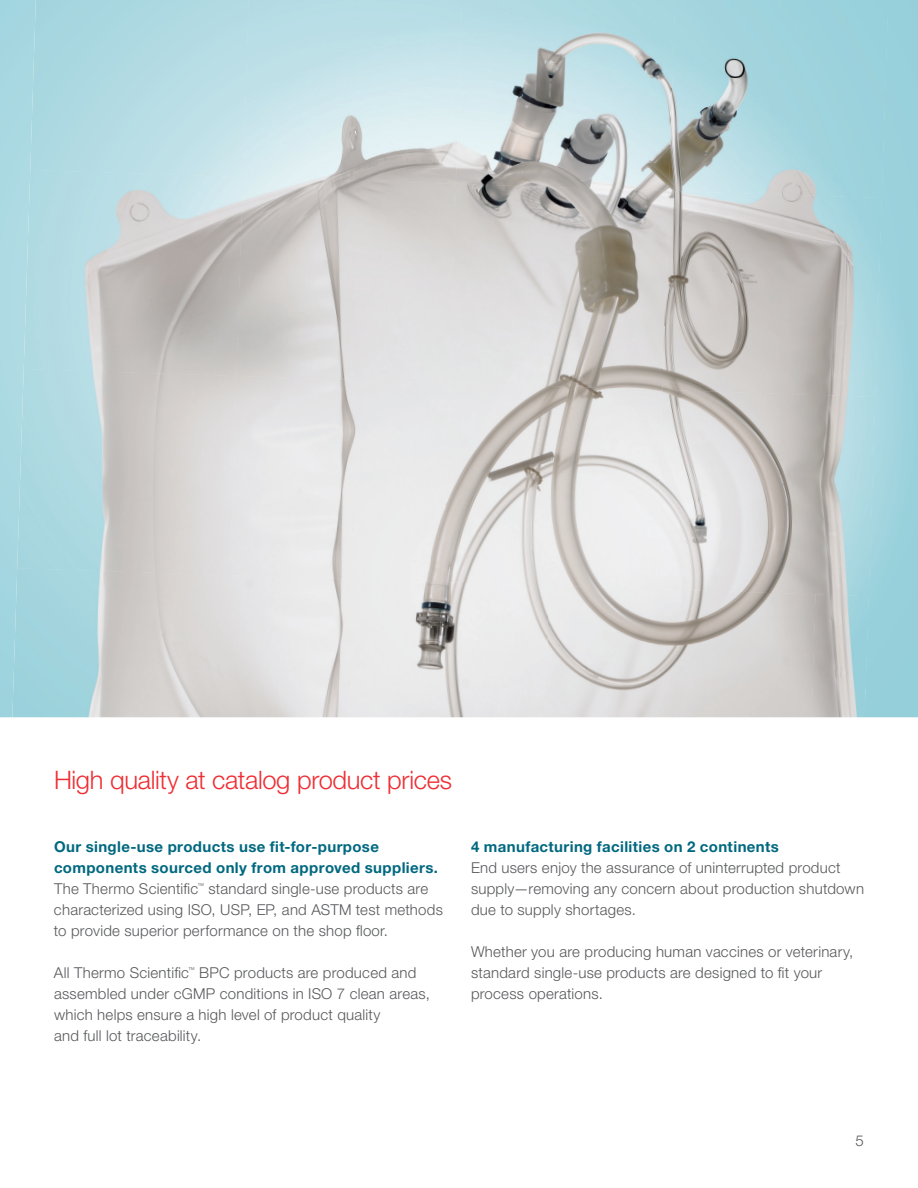
<style>
.page{position:relative;width:918px;height:1188px;background:#fff}
.page>*{position:absolute;margin:0;border:0;box-sizing:border-box;transform-origin:0 0}
.t1{font:300 25.5px "Helvetica Neue LT Std";letter-spacing:-.015em;color:#ee2d33}
.t2{font:300 15px/21px "Helvetica Neue LT Std";letter-spacing:.015em;color:#57585a}
.t3{font:700 15px/21px "Helvetica Neue LT Std";letter-spacing:.025em;color:#00687f}
.t4{font:300 6.75px "Helvetica Neue LT Std";color:#57585a}
</style>
<div class="page">
<img style="left:243px;top:0;width:213px;height:177px">
<img style="left:456px;top:0;width:213px;height:184px">
<img style="left:669px;top:0;width:196px;height:191px">
<img style="left:24px;top:170px;width:219px;height:199px">
<img style="left:236px;top:177px;width:220px;height:199px">
<img style="left:449px;top:184px;width:220px;height:199px">
<img style="left:662px;top:191px;width:220px;height:206px">
<img style="left:17px;top:369px;width:220px;height:199px">
<img style="left:230px;top:376px;width:220px;height:201px">
<img style="left:443px;top:383px;width:220px;height:202px">
<img style="left:656px;top:390px;width:219px;height:206px">
<img style="left:12px;top:568px;width:271px;height:149px">
<img style="left:278px;top:577px;width:272px;height:140px">
<img style="left:545px;top:585px;width:271px;height:132px">
<img style="left:811px;top:594px;width:58px;height:123px">
<h1 class="t1" style="left:54px;top:764px;width:400px">High quality at catalog product prices</h1>
<p class="t3" style="left:54px;top:836px;width:386px">Our single-use products use fit-for-purpose components sourced only from approved suppliers.</p>
<p class="t2" style="left:54px;top:878px;width:146px">The Thermo Scientific</p>
<p class="t4" style="left:197px;top:881px;width:8px">™</p>
<p class="t2" style="left:54px;top:878px;width:390px;text-indent:154px">standard single-use products are characterized using ISO, USP, EP, and ASTM test methods to provide superior performance on the shop floor.</p>
<p class="t2" style="left:54px;top:962px;width:137px">All Thermo Scientific</p>
<p class="t4" style="left:188px;top:965px;width:8px">™</p>
<p class="t2" style="left:54px;top:962px;width:377px;text-indent:145px">BPC products are produced and assembled under cGMP conditions in ISO 7 clean areas, which helps ensure a high level of product quality<br>and full lot traceability.</p>
<p class="t3" style="left:471px;top:836px;width:309px">4 manufacturing facilities on 2 continents</p>
<p class="t2" style="left:471px;top:857px;width:395px">End users enjoy the assurance of uninterrupted product supply—removing any concern about production shutdown due to supply shortages.</p>
<p class="t2" style="left:471px;top:941px;width:384px">Whether you are producing human vaccines or veterinary, standard single-use products are designed to fit your process operations.</p>
<p class="t2" style="left:856px;top:1130px;width:10px">5</p>
</div>
